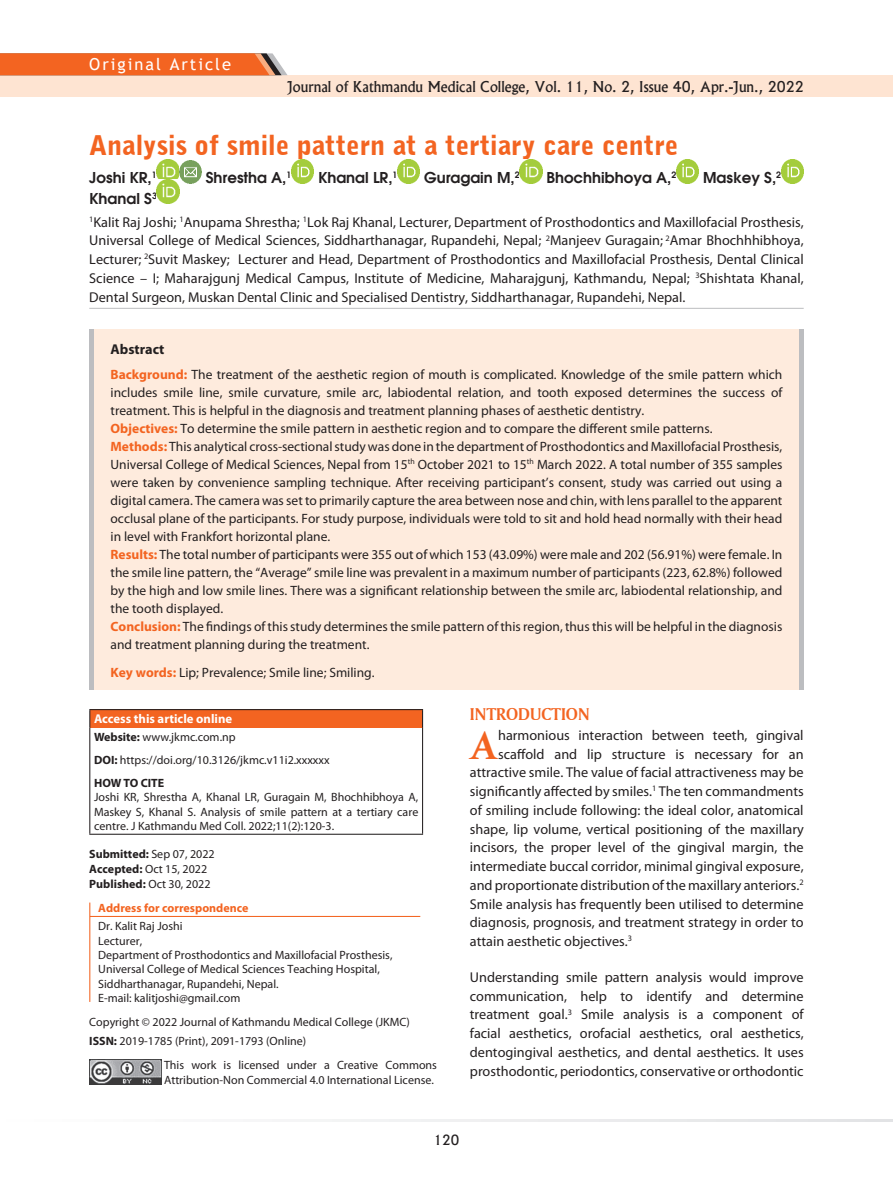
<style>
.page{position:relative;width:893px;height:1191px;background:#fff}
.page>*{position:absolute;margin:0;border:0;box-sizing:border-box;transform-origin:0 0}
.t1{font:700 44.7px "American Garamond BT";color:#f36421}
.t2{font:900 27px "Bell Gothic BT";color:#f36421}
.t3{font:18px "Amerigo BT Bold A";color:#f36421}
.t4{font:16.5px "Trebuchet MS";letter-spacing:.12em;color:#fff}
.t5{font:600 15px "Avant Garde";color:#231f20}
.t6{font:14.25px/18.8px "Myriad Pro";color:#231f20;text-align:justify}
.t7{font:14.25px "Alaska";color:#231f20}
.t8{font:700 14.25px "Myriad Pro";color:#231f20}
.t9{font:13.5px/18px "Myriad Pro";color:#231f20}
.t10{font:13.5px "Alaska";color:#231f20}
.t11{font:700 12.75px "Myriad Pro";color:#fff}
.t12{font:12px/14.4px "Myriad Pro";color:#231f20}
.t13{font:700 12px "Myriad Pro";color:#f36421}
.s1{font-weight:700;color:#f36421}
.s2{font-weight:700}
</style>
<div class="page">
<div style="left:0;top:75px;width:892px;height:22px;background:#fee4d2"></div>
<svg style="left:0;top:53px;width:287px;height:22px;background:#ed6a2d"></svg>
<svg style="left:300px;top:1119px;width:593px;height:2px"></svg>
<div style="left:89px;top:329px;width:715px;height:360px;background:#feebdd"></div>
<div style="left:89px;top:329px;width:5px;height:360px;background:#bcbdc0"></div>
<div style="left:799px;top:329px;width:5px;height:360px;background:#bcbdc0"></div>
<hr style="left:89px;top:902px;width:1px;height:100px;background:#f36421">
<hr style="left:90px;top:916px;width:330px;height:1px;background:#f36421">
<hr style="left:89px;top:308px;width:715px;height:1px;background:#bcbdc0">
<img style="left:157px;top:160px;width:45px;height:23px">
<img style="left:291px;top:160px;width:23px;height:23px">
<img style="left:397px;top:160px;width:23px;height:23px">
<img style="left:520px;top:160px;width:22px;height:23px">
<img style="left:676px;top:160px;width:23px;height:23px">
<img style="left:781px;top:160px;width:23px;height:23px">
<img style="left:157px;top:180px;width:22px;height:23px">
<div style="left:90px;top:709px;width:333px;height:18px;background:#f36421"></div>
<hr style="left:89px;top:709px;width:334px;height:1px;background:#231f20">
<svg style="left:89px;top:710px;width:1px;height:17px"></svg>
<svg style="left:422px;top:710px;width:1px;height:17px"></svg>
<hr style="left:89px;top:727px;width:1px;height:106px;background:#231f20">
<hr style="left:422px;top:727px;width:1px;height:106px;background:#231f20">
<hr style="left:89px;top:833px;width:334px;height:1px;background:#231f20">
<img style="left:89px;top:1059px;width:72px;height:25px">
<p class="t4" style="left:89px;top:54px;width:143px">Original Article</p>
<p class="t7" style="left:287px;top:77px;width:518px">Journal of Kathmandu Medical College, Vol. 11, No. 2, Issue 40, Apr.-Jun., 2022</p>
<h2 class="t2" style="left:89px;top:128px;width:591px">Analysis of smile pattern at a tertiary care centre</h2>
<p class="t5" style="left:89px;top:168px;width:69px">Joshi KR,<sup>1</sup></p>
<p class="t5" style="left:206px;top:168px;width:87px">Shrestha A,<sup>1</sup></p>
<p class="t5" style="left:318px;top:168px;width:81px">Khanal LR,<sup>1</sup></p>
<p class="t5" style="left:424px;top:168px;width:97px">Guragain M,<sup>2</sup></p>
<p class="t5" style="left:546px;top:168px;width:132px">Bhochhibhoya A,<sup>2</sup></p>
<p class="t5" style="left:703px;top:168px;width:80px">Maskey S,<sup>2</sup></p>
<p class="t5" style="left:89px;top:188px;width:69px">Khanal S<sup>3</sup></p>
<p class="t6" style="left:89px;top:212px;width:716px"><sup>1</sup>Kalit Raj Joshi; <sup>1</sup>Anupama Shrestha; <sup>1</sup>Lok Raj Khanal, Lecturer, Department of Prosthodontics and Maxillofacial Prosthesis, Universal College of Medical Sciences, Siddharthanagar, Rupandehi, Nepal; <sup>2</sup>Manjeev Guragain; <sup>2</sup>Amar Bhochhhibhoya, Lecturer; <sup>2</sup>Suvit Maskey; Lecturer and Head, Department of Prosthodontics and Maxillofacial Prosthesis, Dental Clinical Science – I; Maharajgunj Medical Campus, Institute of Medicine, Maharajgunj, Kathmandu, Nepal; <sup>3</sup>Shishtata Khanal, Dental Surgeon, Muskan Dental Clinic and Specialised Dentistry, Siddharthanagar, Rupandehi, Nepal.</p>
<p class="t8" style="left:111px;top:340px;width:55px">Abstract</p>
<p class="t9" style="left:111px;top:365px;width:673px"><span class="s1">Background:</span> The treatment of the aesthetic region of mouth is complicated. Knowledge of the smile pattern which includes smile line, smile curvature, smile arc, labiodental relation, and tooth exposed determines the success of treatment. This is helpful in the diagnosis and treatment planning phases of aesthetic dentistry.<br><span class="s1">Objectives:</span> To determine the smile pattern in aesthetic region and to compare the different smile patterns.<br><span class="s1">Methods:</span> This analytical cross-sectional study was done in the department of Prosthodontics and Maxillofacial Prosthesis, Universal College of Medical Sciences, Nepal from 15<sup>th</sup> October 2021 to 15<sup>th</sup> March 2022. A total number of 355 samples were taken by convenience sampling technique. After receiving participant’s consent, study was carried out using a digital camera. The camera was set to primarily capture the area between nose and chin, with lens parallel to the apparent occlusal plane of the participants. For study purpose, individuals were told to sit and hold head normally with their head in level with Frankfort horizontal plane.<br><span class="s1">Results:</span> The total number of participants were 355 out of which 153 (43.09%) were male and 202 (56.91%) were female. In the smile line pattern, the “Average” smile line was prevalent in a maximum number of participants (223, 62.8%) followed by the high and low smile lines. There was a significant relationship between the smile arc, labiodental relationship, and the tooth displayed.<br><span class="s1">Conclusion:</span> The findings of this study determines the smile pattern of this region, thus this will be helpful in the diagnosis and treatment planning during the treatment.</p>
<p class="t9" style="left:111px;top:663px;width:266px"><span class="s1">Key words:</span> Lip; Prevalence; Smile line; Smiling.</p>
<p class="t11" style="left:94px;top:711px;width:140px">Access this article online</p>
<p class="t12" style="left:94px;top:725px;width:237px;line-height:23px"><span class="s2">Website:</span> www.jkmc.com.np<br><span class="s2">DOI:</span> https://doi.org/10.3126/jkmc.v11i2.xxxxxx<br><span class="s2">HOW TO CITE</span></p>
<p class="t12" style="left:94px;top:789px;width:326px;text-align:justify">Joshi KR, Shrestha A, Khanal LR, Guragain M, Bhochhibhoya A, Maskey S, Khanal S. Analysis of smile pattern at a tertiary care centre. J Kathmandu Med Coll. 2022;11(2):120-3.</p>
<h3 class="t3" style="left:470px;top:702px;width:121px">INTRODUCTION</h3>
<h1 class="t1" style="left:470px;top:717px;width:30px">A</h1>
<p class="t6" style="left:498px;top:725px;width:307px">harmonious interaction between teeth, gingival</p>
<p class="t6" style="left:498px;top:744px;width:307px">scaffold and lip structure is necessary for an</p>
<p class="t6" style="left:470px;top:763px;width:335px">attractive smile. The value of facial attractiveness may be</p>
<p class="t6" style="left:470px;top:781px;width:335px">significantly affected by smiles.<sup>1</sup> The ten commandments</p>
<p class="t6" style="left:470px;top:800px;width:335px">of smiling include following: the ideal color, anatomical</p>
<p class="t6" style="left:470px;top:819px;width:335px">shape, lip volume, vertical positioning of the maxillary</p>
<p class="t6" style="left:470px;top:838px;width:335px">incisors, the proper level of the gingival margin, the</p>
<p class="t6" style="left:470px;top:856px;width:335px">intermediate buccal corridor, minimal gingival exposure,</p>
<p class="t6" style="left:470px;top:875px;width:335px">and proportionate distribution of the maxillary anteriors.<sup>2</sup></p>
<p class="t6" style="left:470px;top:894px;width:335px">Smile analysis has frequently been utilised to determine</p>
<p class="t6" style="left:470px;top:913px;width:335px">diagnosis, prognosis, and treatment strategy in order to</p>
<p class="t6" style="left:470px;top:931px;width:164px">attain aesthetic objectives.<sup>3</sup></p>
<p class="t6" style="left:470px;top:967px;width:335px">Understanding smile pattern analysis would improve communication, help to identify and determine treatment goal.<sup>3</sup> Smile analysis is a component of facial aesthetics, orofacial aesthetics, oral aesthetics, dentogingival aesthetics, and dental aesthetics. It uses prosthodontic, periodontics, conservative or orthodontic</p>
<p class="t12" style="left:89px;top:846px;width:127px;line-height:15px"><span class="s2">Submitted:</span> Sep 07, 2022<br><span class="s2">Accepted:</span> Oct 15, 2022<br><span class="s2">Published:</span> Oct 30, 2022</p>
<p class="t13" style="left:98px;top:899px;width:152px">Address for correspondence</p>
<p class="t12" style="left:98px;top:918px;width:296px">Dr. Kalit Raj Joshi<br>Lecturer,<br>Department of Prosthodontics and Maxillofacial Prosthesis, Universal College of Medical Sciences Teaching Hospital, Siddharthanagar, Rupandehi, Nepal.<br>E-mail: kalitjoshi@gmail.com</p>
<p class="t12" style="left:89px;top:1011px;width:322px;line-height:19.2px">Copyright © 2022 Journal of Kathmandu Medical College (JKMC)<br><span class="s2">ISSN:</span> 2019-1785 (Print), 2091-1793 (Online)</p>
<p class="t12" style="left:164px;top:1057px;width:274px;line-height:15px">This work is licensed under a Creative Commons<br>Attribution-Non Commercial 4.0 International License.</p>
<p class="t10" style="left:434px;top:1131px;width:27px">120</p>
</div>
